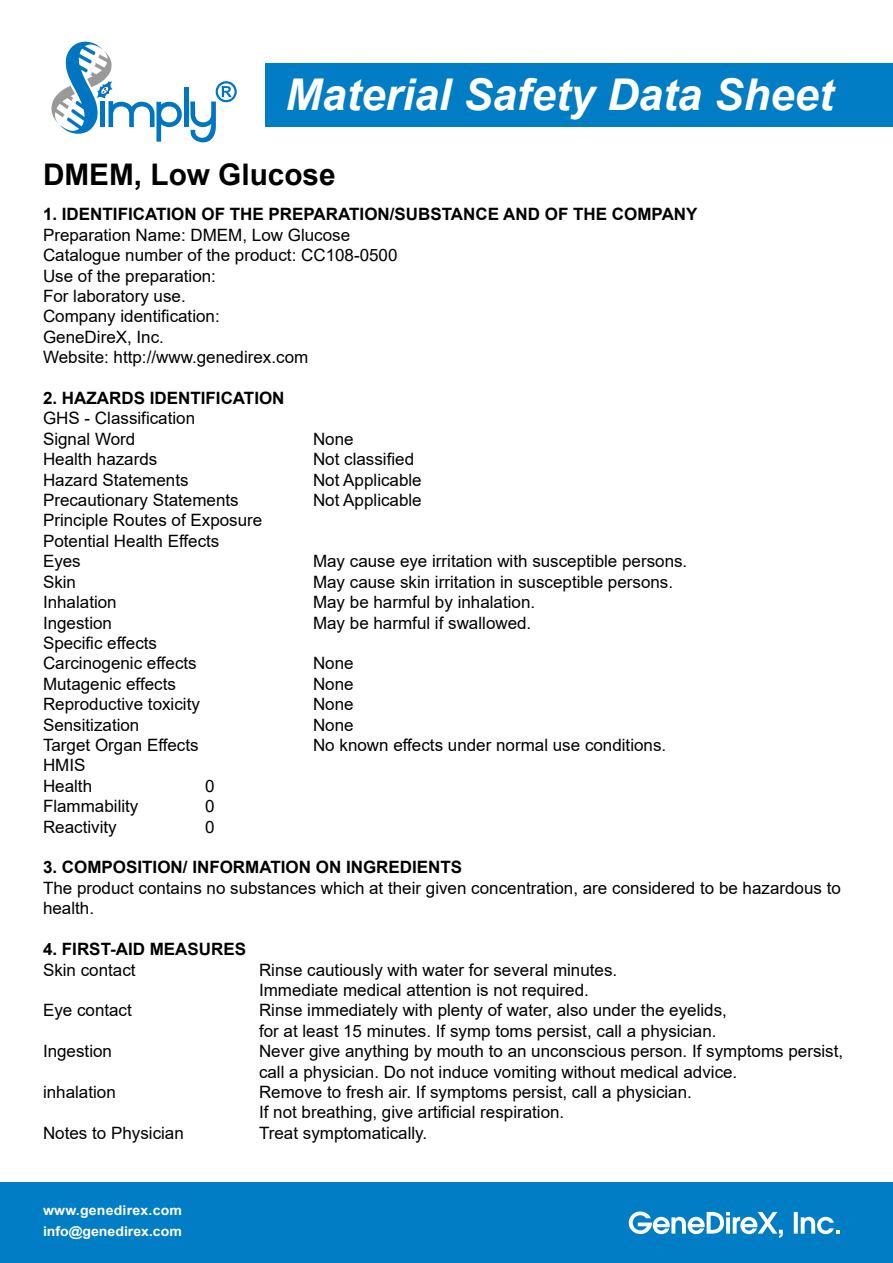
<style>
.page{position:relative;width:893px;height:1263px;background:#fff}
.page>*{position:absolute;margin:0;border:0;box-sizing:border-box;transform-origin:0 0}
.t1{font:italic 700 43.8px "Arial";color:#fff}
.t2{font:700 29.7px "Arial";color:#000}
.t3{font:16.95px/20.4px "Arial";color:#000}
.t4{font:700 16.95px "Arial";color:#000}
.t5{font:700 13.5px/21.3px "Arial";color:#fff;scale:1.05 1}
</style>
<div class="page">
<div style="left:0;top:1182px;width:893px;height:81px;background:#007dc4"></div>
<div style="left:266px;top:63px;width:627px;height:64px;background:#007dc4"></div>
<svg style="left:629px;top:1211px;width:154px;height:27px"></svg>
<svg style="left:794px;top:1212px;width:46px;height:22px"></svg>
<hr style="left:184px;top:87px;width:4px;height:40px;background:#0075c1">
<svg style="left:51px;top:42px;width:131px;height:100px"></svg>
<svg style="left:190px;top:81px;width:47px;height:61px"></svg>
<h1 class="t1" style="left:286px;top:65px;width:549px">Material Safety Data Sheet</h1>
<h2 class="t2" style="left:43px;top:153px;width:294px">DMEM, Low Glucose</h2>
<p class="t4" style="left:43px;top:202px;width:656px">1. IDENTIFICATION OF THE PREPARATION/SUBSTANCE AND OF THE COMPANY</p>
<p class="t3" style="left:43px;top:224px;width:356px">Preparation Name: DMEM, Low Glucose<br>Catalogue number of the product: CC108-0500<br>Use of the preparation:<br>For laboratory use.<br>Company identification:<br>GeneDireX, Inc.<br>Website: http://www.genedirex.com</p>
<p class="t4" style="left:43px;top:386px;width:243px">2. HAZARDS IDENTIFICATION</p>
<p class="t3" style="left:43px;top:408px;width:154px">GHS - Classification<br>Signal Word</p>
<p class="t3" style="left:313px;top:428px;width:42px">None</p>
<p class="t3" style="left:43px;top:449px;width:116px">Health hazards</p>
<p class="t3" style="left:313px;top:449px;width:103px">Not classified</p>
<p class="t3" style="left:43px;top:469px;width:147px">Hazard Statements</p>
<p class="t3" style="left:313px;top:469px;width:110px">Not Applicable</p>
<p class="t3" style="left:43px;top:490px;width:197px">Precautionary Statements</p>
<p class="t3" style="left:313px;top:490px;width:110px">Not Applicable</p>
<p class="t3" style="left:43px;top:510px;width:221px">Principle Routes of Exposure<br>Potential Health Effects<br>Eyes</p>
<p class="t3" style="left:313px;top:551px;width:376px">May cause eye irritation with susceptible persons.</p>
<p class="t3" style="left:43px;top:571px;width:35px">Skin</p>
<p class="t3" style="left:313px;top:571px;width:362px">May cause skin irritation in susceptible persons.</p>
<p class="t3" style="left:43px;top:592px;width:75px">Inhalation</p>
<p class="t3" style="left:313px;top:592px;width:224px">May be harmful by inhalation.</p>
<p class="t3" style="left:43px;top:612px;width:71px">Ingestion</p>
<p class="t3" style="left:313px;top:612px;width:220px">May be harmful if swallowed.</p>
<p class="t3" style="left:43px;top:633px;width:155px">Specific effects<br>Carcinogenic effects</p>
<p class="t3" style="left:313px;top:653px;width:42px">None</p>
<p class="t3" style="left:43px;top:673px;width:134px">Mutagenic effects</p>
<p class="t3" style="left:313px;top:673px;width:42px">None</p>
<p class="t3" style="left:43px;top:694px;width:158px">Reproductive toxicity</p>
<p class="t3" style="left:313px;top:694px;width:42px">None</p>
<p class="t3" style="left:43px;top:714px;width:98px">Sensitization</p>
<p class="t3" style="left:313px;top:714px;width:42px">None</p>
<p class="t3" style="left:43px;top:735px;width:157px">Target Organ Effects</p>
<p class="t3" style="left:313px;top:735px;width:355px">No known effects under normal use conditions.</p>
<p class="t3" style="left:43px;top:755px;width:51px">HMIS<br>Health</p>
<p class="t3" style="left:205px;top:775px;width:11px">0</p>
<p class="t3" style="left:43px;top:796px;width:97px">Flammability</p>
<p class="t3" style="left:205px;top:796px;width:11px">0</p>
<p class="t3" style="left:43px;top:816px;width:75px">Reactivity</p>
<p class="t3" style="left:205px;top:816px;width:11px">0</p>
<p class="t4" style="left:43px;top:855px;width:421px">3. COMPOSITION/ INFORMATION ON INGREDIENTS</p>
<p class="t3" style="left:43px;top:878px;width:799px">The product contains no substances which at their given concentration, are considered to be hazardous to health.</p>
<p class="t4" style="left:43px;top:937px;width:205px">4. FIRST-AID MEASURES</p>
<p class="t3" style="left:43px;top:959px;width:94px">Skin contact</p>
<p class="t3" style="left:259px;top:959px;width:360px">Rinse cautiously with water for several minutes.<br>Immediate medical attention is not required.</p>
<p class="t3" style="left:43px;top:1000px;width:90px">Eye contact</p>
<p class="t3" style="left:259px;top:1000px;width:469px">Rinse immediately with plenty of water, also under the eyelids, for at least 15 minutes. If symp toms persist, call a physician.</p>
<p class="t3" style="left:43px;top:1041px;width:71px">Ingestion</p>
<p class="t3" style="left:259px;top:1041px;width:586px">Never give anything by mouth to an unconscious person. If symptoms persist, call a physician. Do not induce vomiting without medical advice.</p>
<p class="t3" style="left:43px;top:1082px;width:74px">inhalation</p>
<p class="t3" style="left:259px;top:1082px;width:434px">Remove to fresh air. If symptoms persist, call a physician.<br>If not breathing, give artificial respiration.</p>
<p class="t3" style="left:43px;top:1122px;width:142px">Notes to Physician</p>
<p class="t3" style="left:259px;top:1122px;width:170px">Treat symptomatically.</p>
<p class="t5" style="left:43px;top:1200px;width:134px">www.genedirex.com info@genedirex.com</p>
</div>
